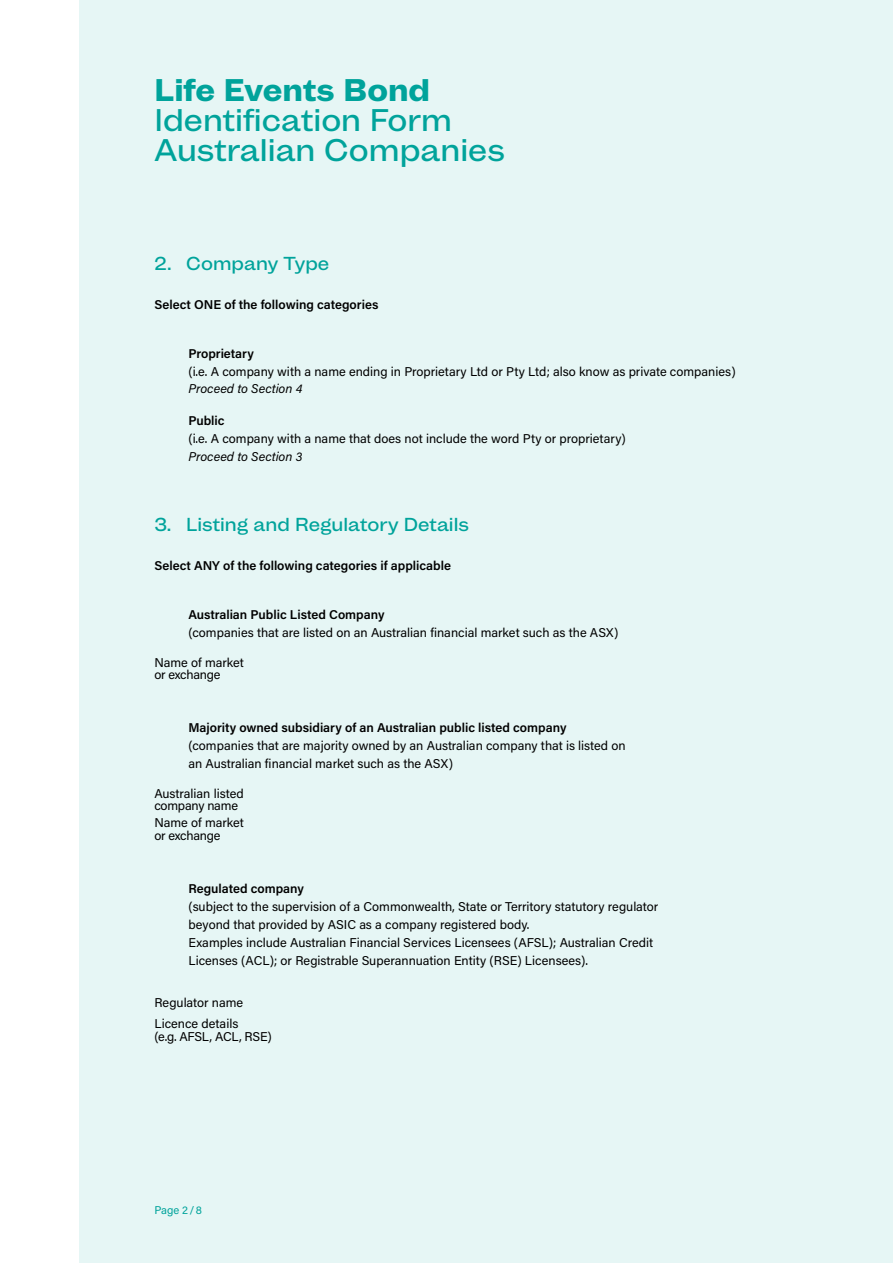
<style>
.page{position:relative;width:893px;height:1263px;background:#fff}
.page>*{position:absolute;margin:0;border:0;box-sizing:border-box;transform-origin:0 0}
.t1{font:500 30px/30px "Mint Grotesk V1.1";color:#00a39b}
.t2{font:800 30px "Mint Grotesk V1.1";color:#00a39b}
.t3{font:500 18px "Mint Grotesk V1.1";color:#00a39b}
.t4{font:12.75px/17.9px "Acumin Pro";color:#000}
.t5{font:600 12.75px "Acumin Pro";color:#000}
.t6{font:italic 12.75px "Acumin Pro";color:#000}
.t7{font:12.75px "Acumin Pro";letter-spacing:-.02em;color:#000}
.t8{font:11.25px "Acumin Pro";color:#00a39b}
</style>
<div class="page">
<div style="left:79px;top:0;width:814px;height:1263px;background:#e6f6f5"></div>
<h1 class="t2" style="left:154px;top:71px;width:277px">Life Events Bond</h1>
<h1 class="t1" style="left:154px;top:105px;width:352px">Identification Form<br>Australian Companies</h1>
<h2 class="t3" style="left:154px;top:253px;width:176px">2. Company Type</h2>
<p class="t5" style="left:154px;top:296px;width:226px">Select ONE of the following categories</p>
<p class="t5" style="left:188px;top:344px;width:67px">Proprietary</p>
<p class="t4" style="left:188px;top:362px;width:549px">(i.e. A company with a name ending in Proprietary Ltd or Pty Ltd; also know as private companies)</p>
<p class="t6" style="left:188px;top:380px;width:115px">Proceed to Section 4</p>
<p class="t5" style="left:188px;top:412px;width:38px">Public</p>
<p class="t4" style="left:188px;top:429px;width:439px">(i.e. A company with a name that does not include the word Pty or proprietary)</p>
<p class="t6" style="left:188px;top:447px;width:115px">Proceed to Section 3</p>
<h2 class="t3" style="left:154px;top:514px;width:316px">3. Listing and Regulatory Details</h2>
<p class="t5" style="left:154px;top:557px;width:298px">Select ANY of the following categories if applicable</p>
<p class="t5" style="left:188px;top:605px;width:198px">Australian Public Listed Company</p>
<p class="t4" style="left:188px;top:623px;width:432px">(companies that are listed on an Australian financial market such as the ASX)</p>
<p class="t4" style="left:154px;top:655px;width:91px;line-height:12.8px">Name of market or exchange</p>
<p class="t5" style="left:188px;top:719px;width:380px">Majority owned subsidiary of an Australian public listed company</p>
<p class="t4" style="left:188px;top:736px;width:439px">(companies that are majority owned by an Australian company that is listed on an Australian financial market such as the ASX)</p>
<p class="t4" style="left:154px;top:786px;width:91px;line-height:12.8px">Australian listed company name</p>
<p class="t4" style="left:154px;top:816px;width:91px;line-height:12.8px">Name of market or exchange</p>
<p class="t5" style="left:188px;top:880px;width:117px">Regulated company</p>
<p class="t4" style="left:188px;top:897px;width:471px">(subject to the supervision of a Commonwealth, State or Territory statutory regulator beyond that provided by ASIC as a company registered body.<br>Examples include Australian Financial Services Licensees (AFSL); Australian Credit Licenses (ACL); or Registrable Superannuation Entity (RSE) Licensees).</p>
<p class="t4" style="left:154px;top:991px;width:90px;line-height:21.3px">Regulator name<br>Licence details</p>
<p class="t7" style="left:154px;top:1027px;width:119px">(e.g. AFSL, ACL, RSE)</p>
<p class="t8" style="left:154px;top:1202px;width:49px">Page 2/8</p>
</div>
